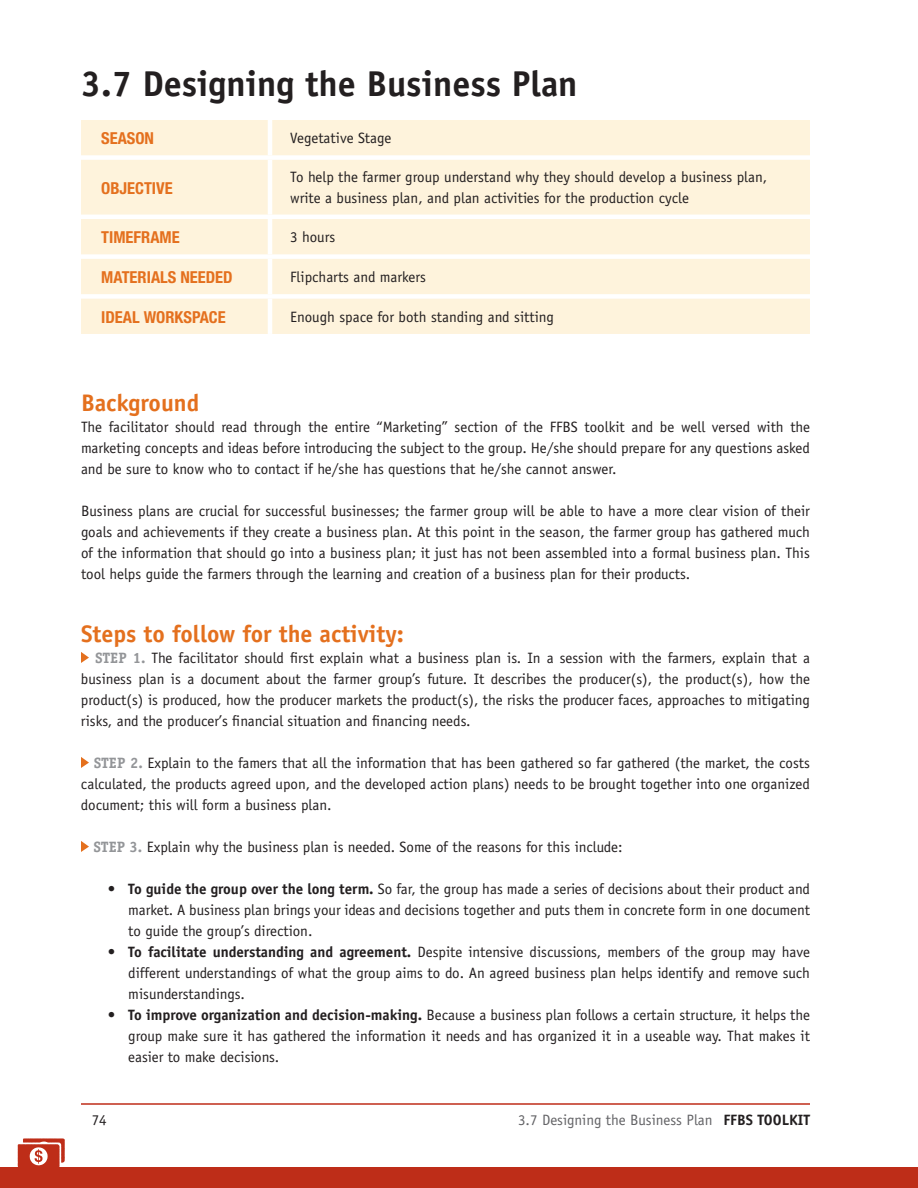
<style>
.page{position:relative;width:918px;height:1188px;background:#fff}
.page>*{position:absolute;margin:0;border:0;box-sizing:border-box;transform-origin:0 0}
.t1{font:700 36px "Officina Sans";color:#231f20}
.t2{font:700 24px "Officina Sans";color:#e4701e}
.t3{font:700 condensed 16.5px "Helvetica Neue";color:#e4701e}
.t4{font:15px/21px "Officina Sans";color:#231f20;text-align:justify}
.t5{font:15px "Officina Sans";color:#636366}
.s1{font-family:"Officina Serif";font-weight:700;color:#939598}
.s2{font-weight:700}
.s3{font-weight:700;color:#231f20}
</style>
<div class="page">
<svg style="left:18px;top:1138px;width:47px;height:29px"></svg>
<hr style="left:81px;top:1103px;width:729px;height:2px;background:#be2d18">
<div style="left:0;top:1167px;width:918px;height:21px;background:#be2d18"></div>
<div style="left:81px;top:120px;width:187px;height:214px;background:#fef3dc"></div>
<div style="left:272px;top:120px;width:538px;height:214px;background:#fef3dc"></div>
<div style="left:81px;top:155px;width:189px;height:5px;background:#fff"></div>
<div style="left:270px;top:155px;width:540px;height:5px;background:#fff"></div>
<hr style="left:81px;top:215px;width:189px;height:4px;background:#fff">
<hr style="left:270px;top:215px;width:540px;height:4px;background:#fff">
<div style="left:81px;top:254px;width:189px;height:5px;background:#fff"></div>
<div style="left:270px;top:254px;width:540px;height:5px;background:#fff"></div>
<div style="left:81px;top:294px;width:189px;height:5px;background:#fff"></div>
<div style="left:270px;top:294px;width:540px;height:5px;background:#fff"></div>
<svg style="left:81px;top:652px;width:8px;height:11px"></svg>
<svg style="left:81px;top:757px;width:8px;height:11px"></svg>
<svg style="left:81px;top:841px;width:8px;height:11px"></svg>
<h1 class="t1" style="left:81px;top:61px;width:498px">3.7 Designing the Business Plan</h1>
<p class="t3" style="left:101px;top:128px;width:54px">SEASON</p>
<p class="t4" style="left:290px;top:128px;width:103px">Vegetative Stage</p>
<p class="t3" style="left:101px;top:178px;width:73px">OBJECTIVE</p>
<p class="t4" style="left:290px;top:167px;width:479px">To help the farmer group understand why they should develop a business plan, write a business plan, and plan activities for the production cycle</p>
<p class="t3" style="left:101px;top:227px;width:80px">TIMEFRAME</p>
<p class="t4" style="left:290px;top:227px;width:47px">3 hours</p>
<p class="t3" style="left:101px;top:267px;width:133px">MATERIALS NEEDED</p>
<p class="t4" style="left:290px;top:267px;width:137px">Flipcharts and markers</p>
<p class="t3" style="left:101px;top:307px;width:126px">IDEAL WORKSPACE</p>
<p class="t4" style="left:290px;top:306px;width:265px">Enough space for both standing and sitting</p>
<h2 class="t2" style="left:81px;top:388px;width:120px">Background</h2>
<p class="t4" style="left:81px;top:416px;width:731px">The facilitator should read through the entire “Marketing” section of the FFBS toolkit and be well versed with the marketing concepts and ideas before introducing the subject to the group. He/she should prepare for any questions asked and be sure to know who to contact if he/she has questions that he/she cannot answer.</p>
<p class="t4" style="left:81px;top:500px;width:731px">Business plans are crucial for successful businesses; the farmer group will be able to have a more clear vision of their goals and achievements if they create a business plan. At this point in the season, the farmer group has gathered much of the information that should go into a business plan; it just has not been assembled into a formal business plan. This tool helps guide the farmers through the learning and creation of a business plan for their products.</p>
<h2 class="t2" style="left:81px;top:619px;width:325px">Steps to follow for the activity:</h2>
<p class="t4" style="left:81px;top:647px;width:731px;text-indent:14px"><span class="s1">STEP 1.</span> The facilitator should first explain what a business plan is. In a session with the farmers, explain that a business plan is a document about the farmer group’s future. It describes the producer(s), the product(s), how the product(s) is produced, how the producer markets the product(s), the risks the producer faces, approaches to mitigating risks, and the producer’s financial situation and financing needs.</p>
<p class="t4" style="left:81px;top:752px;width:731px;text-indent:13px"><span class="s1">STEP 2.</span> Explain to the famers that all the information that has been gathered so far gathered (the market, the costs calculated, the products agreed upon, and the developed action plans) needs to be brought together into one organized document; this will form a business plan.</p>
<p class="t4" style="left:93px;top:836px;width:531px"><span class="s1">STEP 3.</span> Explain why the business plan is needed. Some of the reasons for this include:</p>
<p class="t4" style="left:128px;top:878px;width:683px;text-indent:-20px"><span class="s2">• To guide the group over the long term.</span> So far, the group has made a series of decisions about their product and market. A business plan brings your ideas and decisions together and puts them in concrete form in one document to guide the group’s direction.</p>
<p class="t4" style="left:128px;top:941px;width:683px;text-indent:-20px"><span class="s2">• To facilitate understanding and agreement.</span> Despite intensive discussions, members of the group may have different understandings of what the group aims to do. An agreed business plan helps identify and remove such misunderstandings.</p>
<p class="t4" style="left:128px;top:1004px;width:683px;text-indent:-20px"><span class="s2">• To improve organization and decision-making.</span> Because a business plan follows a certain structure, it helps the group make sure it has gathered the information it needs and has organized it in a useable way. That makes it easier to make decisions.</p>
<p class="t4" style="left:92px;top:1109px;width:16px">74</p>
<p class="t5" style="left:518px;top:1111px;width:293px">3.7 Designing the Business Plan <span class="s3">FFBS TOOLKIT</span></p>
</div>
